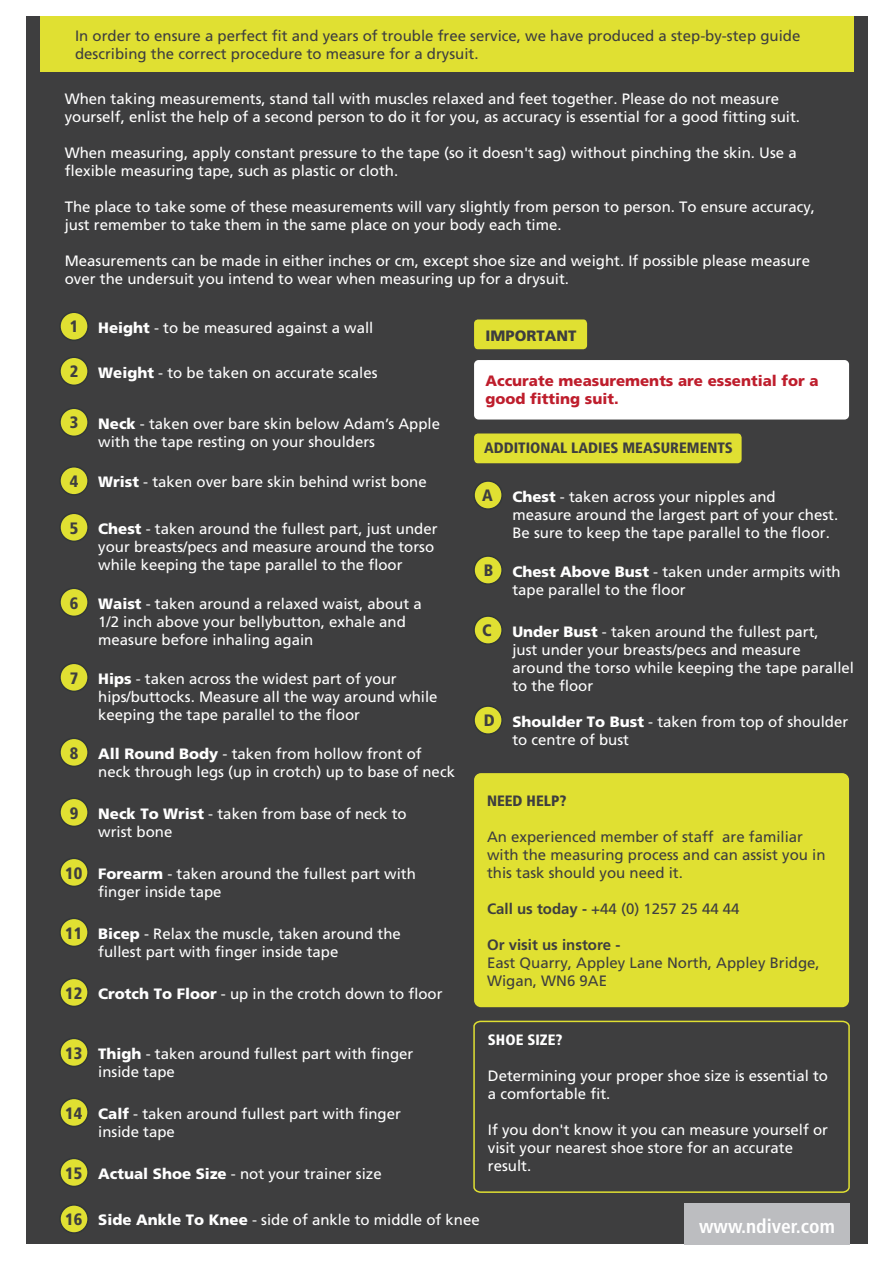
<style>
.page{position:relative;width:893px;height:1263px;background:#fff}
.page>*{position:absolute;margin:0;border:0;box-sizing:border-box;transform-origin:0 0}
.t1{font:700 condensed 19.5px "Frutiger LT Std";color:#fff}
.t2{font:15px/18px "Frutiger LT Std";color:#fff}
.t3{font:15px/18px "Frutiger LT Std";color:#3e3e3f}
.t4{font:900 15px/18px "Frutiger LT Std";color:#be1d2c}
.t5{font:900 condensed 15px "Frutiger LT Std";color:#3e3e3f}
.t6{font:700 15px "Frutiger LT Std";color:#3e3e3f}
.t7{font:900 15px "Frutiger LT Std";color:#3e3e3f}
.t8{font:900 condensed 15px "Frutiger LT Std";color:#fff}
.s1{font-weight:900;font-stretch:condensed;font-size:16.5px;color:#3e3e3f}
.s2{font-weight:900}
.s3{font-weight:700}
</style>
<div class="page">
<div style="left:26px;top:16px;width:842px;height:1228px;background:#3e3e3f"></div>
<div style="left:41px;top:17px;width:813px;height:55px;background:#e0e032"></div>
<div style="left:474px;top:319px;width:113px;height:30px;background:#e0e032;border-radius:4px"></div>
<div style="left:59px;top:407px;width:30px;height:30px;background:#e0e032;border:2px solid #323738;border-radius:50%"></div>
<div style="left:59px;top:356px;width:30px;height:30px;background:#e0e032;border:2px solid #323738;border-radius:50%"></div>
<div style="left:59px;top:311px;width:30px;height:30px;background:#e0e032;border:2px solid #323738;border-radius:50%"></div>
<div style="left:59px;top:466px;width:30px;height:30px;background:#e0e032;border:2px solid #323738;border-radius:50%"></div>
<div style="left:59px;top:512px;width:30px;height:30px;background:#e0e032;border:2px solid #323738;border-radius:50%"></div>
<div style="left:59px;top:587px;width:30px;height:30px;background:#e0e032;border:2px solid #323738;border-radius:50%"></div>
<div style="left:59px;top:662px;width:30px;height:30px;background:#e0e032;border:2px solid #323738;border-radius:50%"></div>
<div style="left:474px;top:433px;width:268px;height:30px;background:#e0e032;border-radius:4px"></div>
<div style="left:59px;top:737px;width:30px;height:30px;background:#e0e032;border:2px solid #323738;border-radius:50%"></div>
<div style="left:59px;top:797px;width:30px;height:30px;background:#e0e032;border:2px solid #323738;border-radius:50%"></div>
<div style="left:59px;top:858px;width:30px;height:29px;background:#e0e032;border:2px solid #323738;border-radius:50%"></div>
<div style="left:59px;top:918px;width:30px;height:29px;background:#e0e032;border:2px solid #323738;border-radius:50%"></div>
<div style="left:59px;top:978px;width:30px;height:29px;background:#e0e032;border:2px solid #323738;border-radius:50%"></div>
<div style="left:59px;top:1038px;width:30px;height:29px;background:#e0e032;border:2px solid #323738;border-radius:50%"></div>
<div style="left:59px;top:1098px;width:30px;height:29px;background:#e0e032;border:2px solid #323738;border-radius:50%"></div>
<div style="left:59px;top:1158px;width:30px;height:29px;background:#e0e032;border:2px solid #323738;border-radius:50%"></div>
<div style="left:59px;top:1204px;width:30px;height:30px;background:#e0e032;border:2px solid #323738;border-radius:50%"></div>
<div style="left:473px;top:480px;width:30px;height:30px;background:#e0e032;border:2px solid #323738;border-radius:50%"></div>
<div style="left:473px;top:555px;width:30px;height:30px;background:#e0e032;border:2px solid #323738;border-radius:50%"></div>
<div style="left:473px;top:705px;width:30px;height:30px;background:#e0e032;border:2px solid #323738;border-radius:50%"></div>
<div style="left:473px;top:615px;width:30px;height:30px;background:#e0e032;border:2px solid #323738;border-radius:50%"></div>
<div style="left:474px;top:773px;width:375px;height:234px;background:#e0e032;border-radius:7px"></div>
<div style="left:684px;top:1203px;width:165px;height:41px;background:#bcbdc0"></div>
<svg style="left:473px;top:1020px;width:377px;height:173px"></svg>
<div style="left:474px;top:360px;width:375px;height:59px;background:#fff;border-radius:4px"></div>
<p class="t3" style="left:75px;top:27px;width:727px">In order to ensure a perfect fit and years of trouble free service, we have produced a step-by-step guide describing the correct procedure to measure for a drysuit.</p>
<p class="t2" style="left:65px;top:90px;width:737px">When taking measurements, stand tall with muscles relaxed and feet together. Please do not measure yourself, enlist the help of a second person to do it for you, as accuracy is essential for a good fitting suit.</p>
<p class="t2" style="left:65px;top:144px;width:733px">When measuring, apply constant pressure to the tape (so it doesn't sag) without pinching the skin. Use a flexible measuring tape, such as plastic or cloth.</p>
<p class="t2" style="left:65px;top:198px;width:752px">The place to take some of these measurements will vary slightly from person to person. To ensure accuracy, just remember to take them in the same place on your body each time.</p>
<p class="t2" style="left:65px;top:252px;width:747px">Measurements can be made in either inches or cm, except shoe size and weight. If possible please measure over the undersuit you intend to wear when measuring up for a drysuit.</p>
<p class="t2" style="left:70px;top:319px;width:305px"><span class="s1">1</span> <span class="s2">Height</span> - to be measured against a wall</p>
<p class="t2" style="left:70px;top:364px;width:309px"><span class="s1">2</span> <span class="s2">Weight</span> - to be taken on accurate scales</p>
<p class="t2" style="left:98px;top:415px;width:343px;text-indent:-29px"><span class="s1">3</span> <span class="s2">Neck</span> - taken over bare skin below Adam’s Apple with the tape resting on your shoulders</p>
<p class="t2" style="left:70px;top:473px;width:358px"><span class="s1">4</span> <span class="s2">Wrist</span> - taken over bare skin behind wrist bone</p>
<p class="t2" style="left:98px;top:520px;width:341px;text-indent:-29px"><span class="s1">5</span> <span class="s2">Chest</span> - taken around the fullest part, just under your breasts/pecs and measure around the torso while keeping the tape parallel to the floor</p>
<p class="t2" style="left:98px;top:595px;width:325px;text-indent:-29px"><span class="s1">6</span> <span class="s2">Waist</span> - taken around a relaxed waist, about a<br>1/2 inch above your bellybutton, exhale and measure before inhaling again</p>
<p class="t2" style="left:98px;top:670px;width:341px;text-indent:-29px"><span class="s1">7</span> <span class="s2">Hips</span> - taken across the widest part of your hips/buttocks. Measure all the way around while keeping the tape parallel to the floor</p>
<p class="t2" style="left:98px;top:745px;width:358px;text-indent:-29px"><span class="s1">8</span> <span class="s2">All Round Body</span> - taken from hollow front of neck through legs (up in crotch) up to base of neck</p>
<p class="t2" style="left:98px;top:805px;width:310px;text-indent:-29px"><span class="s1">9</span> <span class="s2">Neck To Wrist</span> - taken from base of neck to wrist bone</p>
<p class="t2" style="left:98px;top:865px;width:319px;text-indent:-33px"><span class="s1">10</span> <span class="s2">Forearm</span> - taken around the fullest part with finger inside tape</p>
<p class="t2" style="left:98px;top:925px;width:304px;text-indent:-33px"><span class="s1">11</span> <span class="s2">Bicep</span> - Relax the muscle, taken around the fullest part with finger inside tape</p>
<p class="t2" style="left:65px;top:985px;width:379px"><span class="s1">12</span> <span class="s2">Crotch To Floor</span> - up in the crotch down to floor</p>
<p class="t7" style="left:486px;top:326px;width:92px">IMPORTANT</p>
<p class="t4" style="left:486px;top:371px;width:334px">Accurate measurements are essential for a good fitting suit.</p>
<p class="t5" style="left:484px;top:439px;width:250px">ADDITIONAL LADIES MEASUREMENTS</p>
<p class="t2" style="left:512px;top:487px;width:327px;text-indent:-30px"><span class="s1">A</span> <span class="s2">Chest</span> - taken across your nipples and measure around the largest part of your chest.<br>Be sure to keep the tape parallel to the floor.</p>
<p class="t2" style="left:512px;top:562px;width:330px;text-indent:-29px"><span class="s1">B</span> <span class="s2">Chest Above Bust</span> - taken under armpits with tape parallel to the floor</p>
<p class="t2" style="left:512px;top:622px;width:343px;text-indent:-30px"><span class="s1">C</span> <span class="s2">Under Bust</span> - taken around the fullest part,<br>just under your breasts/pecs and measure around the torso while keeping the tape parallel to the floor</p>
<p class="t2" style="left:512px;top:712px;width:337px;text-indent:-29px"><span class="s1">D</span> <span class="s2">Shoulder To Bust</span> - taken from top of shoulder to centre of bust</p>
<p class="t5" style="left:487px;top:792px;width:81px">NEED HELP?</p>
<p class="t3" style="left:487px;top:828px;width:340px">An experienced member of staff are familiar with the measuring process and can assist you in this task should you need it.</p>
<p class="t3" style="left:487px;top:900px;width:254px"><span class="s3">Call us today -</span> +44 (0) 1257 25 44 44</p>
<p class="t6" style="left:487px;top:936px;width:135px">Or visit us instore -</p>
<p class="t3" style="left:487px;top:954px;width:334px">East Quarry, Appley Lane North, Appley Bridge,<br>Wigan, WN6 9AE</p>
<p class="t2" style="left:98px;top:1045px;width:317px;text-indent:-33px"><span class="s1">13</span> <span class="s2">Thigh</span> - taken around fullest part with finger inside tape</p>
<p class="t2" style="left:98px;top:1105px;width:304px;text-indent:-33px"><span class="s1">14</span> <span class="s2">Calf</span> - taken around fullest part with finger inside tape</p>
<p class="t2" style="left:65px;top:1165px;width:318px"><span class="s1">15</span> <span class="s2">Actual Shoe Size</span> - not your trainer size</p>
<p class="t2" style="left:65px;top:1211px;width:416px"><span class="s1">16</span> <span class="s2">Side Ankle To Knee</span> - side of ankle to middle of knee</p>
<p class="t8" style="left:488px;top:1031px;width:76px">SHOE SIZE?</p>
<p class="t2" style="left:488px;top:1067px;width:342px">Determining your proper shoe size is essential to a comfortable fit.</p>
<p class="t2" style="left:488px;top:1121px;width:342px">If you don't know it you can measure yourself or visit your nearest shoe store for an accurate result.</p>
<h1 class="t1" style="left:699px;top:1215px;width:137px">www.ndiver.com</h1>
</div>
